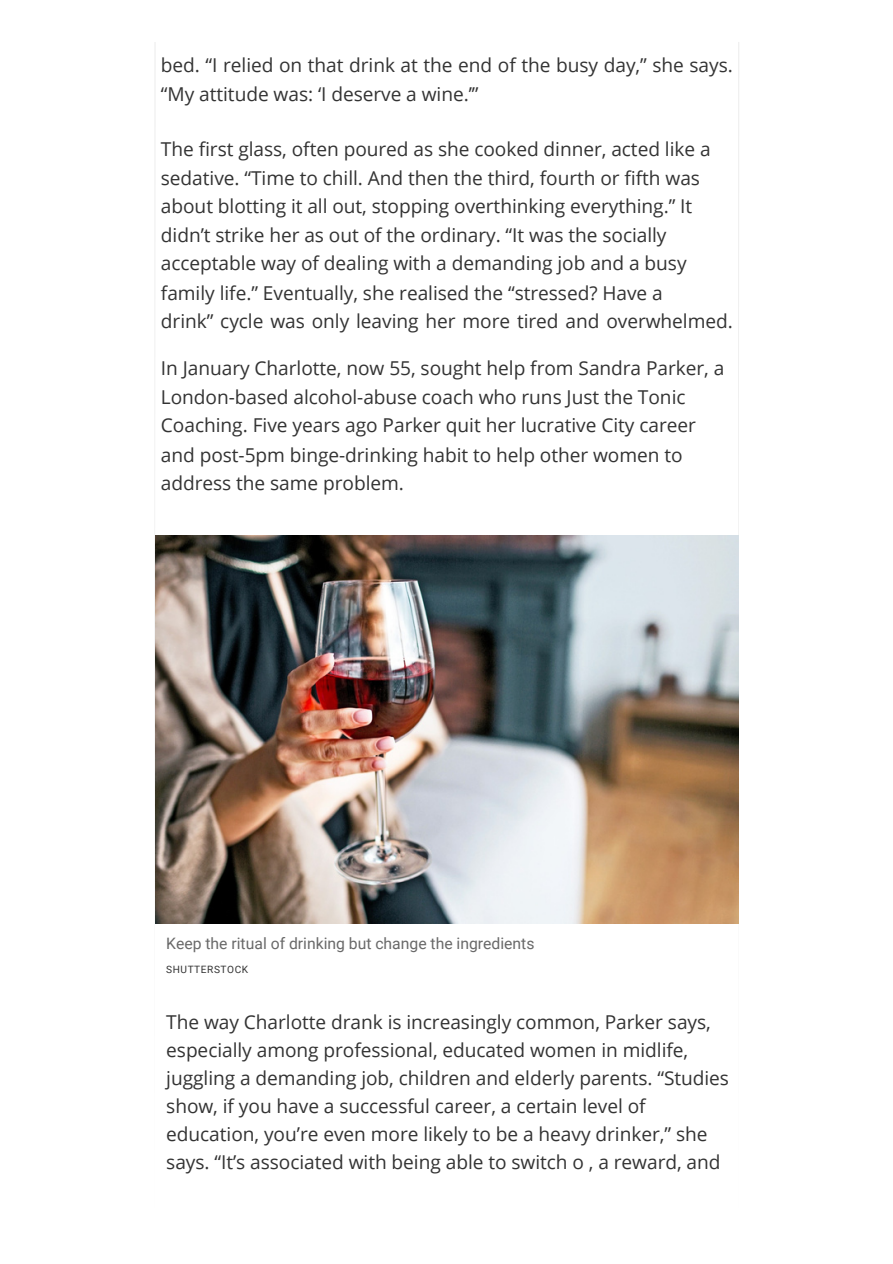
<style>
.page{position:relative;width:893px;height:1264px;background:#fff}
.page>*{position:absolute;margin:0;border:0;box-sizing:border-box;transform-origin:0 0}
.t1{font:19.05px/28px "Open Sans";letter-spacing:-.005em;color:#333}
.t2{font:15.75px "Roboto";color:#696969}
.t3{font:10.05px "Roboto";letter-spacing:.055em;color:#333}
</style>
<div class="page">
<img style="left:155px;top:535px;width:583px;height:388px">
<p class="t1" style="left:161px;top:51px;width:573px">bed. “I relied on that drink at the end of the busy day,” she says. “My attitude was: ‘I deserve a wine.’”</p>
<p class="t1" style="left:161px;top:134px;width:551px">The first glass, often poured as she cooked dinner, acted like a</p>
<p class="t1" style="left:161px;top:163px;width:540px">sedative. “Time to chill. And then the third, fourth or fifth was</p>
<p class="t1" style="left:161px;top:191px;width:533px">about blotting it all out, stopping overthinking everything.” It</p>
<p class="t1" style="left:161px;top:221px;width:507px">didn’t strike her as out of the ordinary. “It was the socially</p>
<p class="t1" style="left:161px;top:249px;width:527px">acceptable way of dealing with a demanding job and a busy</p>
<p class="t1" style="left:161px;top:278px;width:503px">family life.” Eventually, she realised the “stressed? Have a</p>
<p class="t1" style="left:161px;top:306px;width:573px">drink” cycle was only leaving her more tired and overwhelmed.</p>
<p class="t1" style="left:161px;top:353px;width:565px">In January Charlotte, now 55, sought help from Sandra Parker, a</p>
<p class="t1" style="left:161px;top:383px;width:526px">London-based alcohol-abuse coach who runs Just the Tonic</p>
<p class="t1" style="left:161px;top:411px;width:536px">Coaching. Five years ago Parker quit her lucrative City career</p>
<p class="t1" style="left:161px;top:440px;width:523px">and post-5pm binge-drinking habit to help other women to</p>
<p class="t1" style="left:161px;top:468px;width:244px">address the same problem.</p>
<p class="t2" style="left:166px;top:934px;width:370px">Keep the ritual of drinking but change the ingredients</p>
<p class="t3" style="left:166px;top:963px;width:83px">SHUTTERSTOCK</p>
<p class="t1" style="left:166px;top:1007px;width:564px">The way Charlotte drank is increasingly common, Parker says, especially among professional, educated women in midlife, juggling a demanding job, children and elderly parents. “Studies show, if you have a successful career, a certain level of</p>
<p class="t1" style="left:166px;top:1119px;width:555px">education, you’re even more likely to be a heavy drinker,” she says. “It’s associated with being able to switch o , a reward, and</p>
</div>
